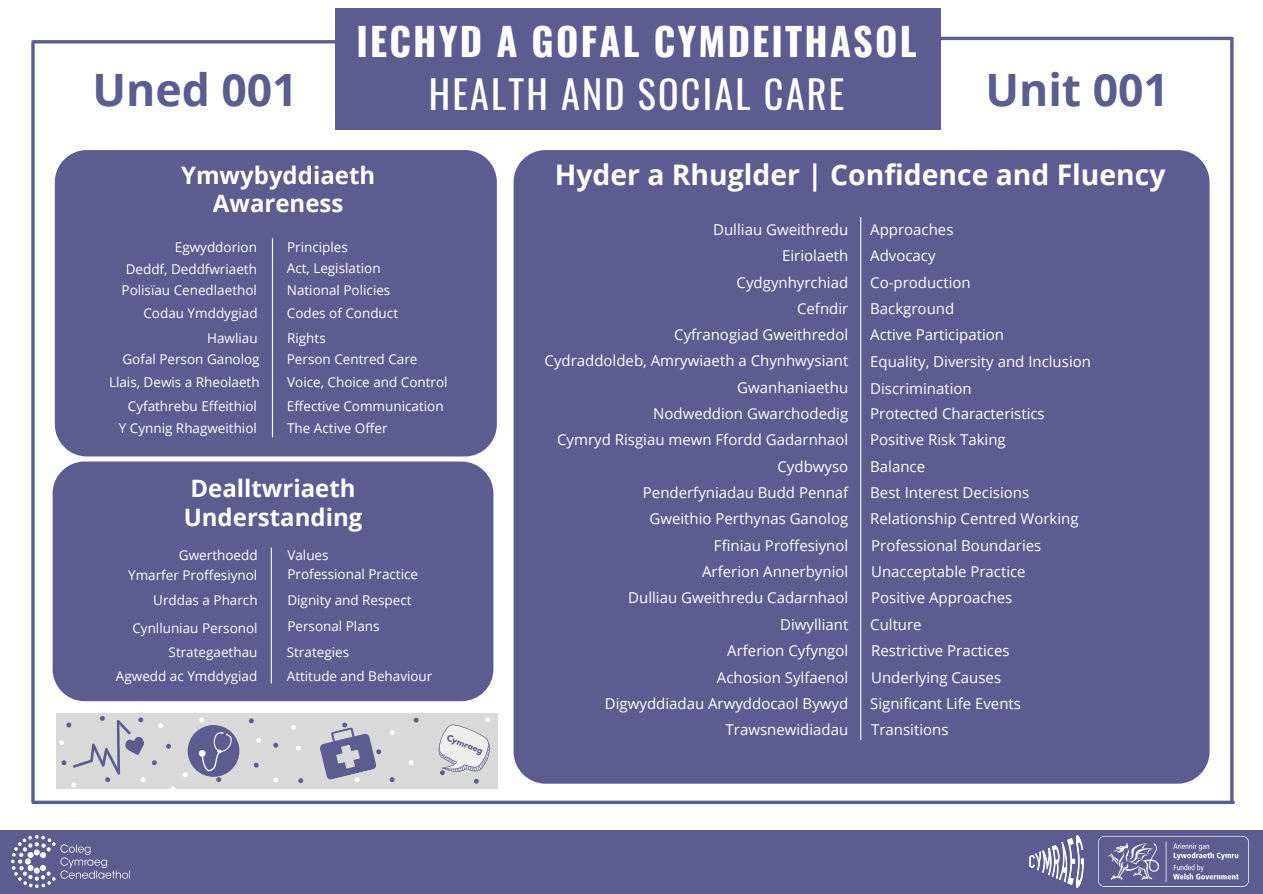
<style>
.page{position:relative;width:1263px;height:894px;background:#fff}
.page>*{position:absolute;margin:0;border:0;box-sizing:border-box;transform-origin:0 0}
.t1{font:700 44.55px "Open Sans";color:#5b5c8f}
.t2{font:700 38.25px "Oswald";letter-spacing:.055em;color:#fff}
.t3{font:38.25px "Oswald";letter-spacing:.055em;color:#fff}
.t4{font:700 28.35px "Open Sans";color:#fff}
.t5{font:700 24px/28px "Open Sans";color:#fff}
.t6{font:15px "Open Sans";color:#fff}
.t7{font:13.5px "Open Sans";color:#fff}
.t8{font:700 7.95px "League Spartan";color:#5b5c8f}
</style>
<div class="page">
<div style="left:0;top:830px;width:1263px;height:63px;background:#5b5c8f"></div>
<img style="left:12px;top:835px;width:118px;height:51px">
<img style="left:1098px;top:836px;width:151px;height:50px">
<img style="left:1030px;top:835px;width:53px;height:51px">
<hr style="left:33px;top:40px;width:336px;height:3px;background:#5b5c8f">
<hr style="left:916px;top:37px;width:316px;height:3px;background:#5b5c8f">
<svg style="left:31px;top:44px;width:4px;height:758px;background:#7474a0"></svg>
<hr style="left:1230px;top:40px;width:3px;height:762px;background:#5b5c8f">
<hr style="left:34px;top:800px;width:1199px;height:3px;background:#5b5c8f">
<div style="left:335px;top:8px;width:605px;height:122px;background:#5b5c8f"></div>
<div style="left:55px;top:150px;width:442px;height:306px;background:#5b5c8f"></div>
<hr style="left:272px;top:239px;width:1px;height:197px;background:#fff">
<div style="left:53px;top:461px;width:440px;height:240px;background:#5b5c8f"></div>
<hr style="left:271px;top:548px;width:1px;height:135px;background:#fff">
<div style="left:514px;top:150px;width:695px;height:633px;background:#5b5c8f"></div>
<hr style="left:860px;top:217px;width:1px;height:522px;background:#fff">
<div style="left:56px;top:713px;width:442px;height:75px;background:#d9d9d9"></div>
<svg style="left:249px;top:718px;width:5px;height:5px"></svg>
<svg style="left:254px;top:762px;width:5px;height:5px"></svg>
<svg style="left:273px;top:742px;width:5px;height:5px"></svg>
<svg style="left:414px;top:717px;width:5px;height:5px"></svg>
<svg style="left:256px;top:738px;width:5px;height:4px"></svg>
<svg style="left:273px;top:777px;width:5px;height:5px"></svg>
<svg style="left:199px;top:717px;width:5px;height:5px"></svg>
<svg style="left:409px;top:760px;width:5px;height:5px"></svg>
<svg style="left:183px;top:772px;width:5px;height:5px"></svg>
<svg style="left:320px;top:722px;width:61px;height:59px"></svg>
<svg style="left:390px;top:777px;width:5px;height:4px"></svg>
<svg style="left:291px;top:725px;width:5px;height:4px"></svg>
<svg style="left:216px;top:777px;width:5px;height:4px"></svg>
<div style="left:188px;top:724px;width:51px;height:52px;background:#5b5c8f;border-radius:50%"></div>
<svg style="left:198px;top:731px;width:41px;height:40px"></svg>
<svg style="left:390px;top:730px;width:5px;height:4px"></svg>
<svg style="left:438px;top:717px;width:53px;height:66px"></svg>
<svg style="left:298px;top:778px;width:5px;height:4px"></svg>
<svg style="left:296px;top:746px;width:5px;height:4px"></svg>
<svg style="left:59px;top:716px;width:116px;height:73px"></svg>
<p class="t2" style="left:357px;top:11px;width:562px">IECHYD A GOFAL CYMDEITHASOL</p>
<p class="t1" style="left:93px;top:58px;width:207px">Uned 001</p>
<p class="t3" style="left:429px;top:64px;width:417px">HEALTH AND SOCIAL CARE</p>
<p class="t1" style="left:985px;top:58px;width:185px">Unit 001</p>
<p class="t5" style="left:181px;top:161px;width:196px">Ymwybyddiaeth</p>
<p class="t5" style="left:213px;top:189px;width:132px">Awareness</p>
<p class="t7" style="left:175px;top:238px;width:84px">Egwyddorion</p>
<p class="t7" style="left:126px;top:259px;width:133px">Deddf, Deddfwriaeth</p>
<p class="t7" style="left:122px;top:280px;width:137px">Polisïau Cenedlaethol</p>
<p class="t7" style="left:143px;top:303px;width:116px">Codau Ymddygiad</p>
<p class="t7" style="left:207px;top:328px;width:52px">Hawliau</p>
<p class="t7" style="left:122px;top:350px;width:139px">Gofal Person Ganolog</p>
<p class="t7" style="left:109px;top:372px;width:152px">Llais, Dewis a Rheolaeth</p>
<p class="t7" style="left:128px;top:396px;width:131px">Cyfathrebu Effeithiol</p>
<p class="t7" style="left:119px;top:418px;width:140px">Y Cynnig Rhagweithiol</p>
<p class="t7" style="left:287px;top:238px;width:62px">Principles</p>
<p class="t7" style="left:287px;top:258px;width:95px">Act, Legislation</p>
<p class="t7" style="left:287px;top:280px;width:105px">National Policies</p>
<p class="t7" style="left:287px;top:303px;width:113px">Codes of Conduct</p>
<p class="t7" style="left:287px;top:328px;width:40px">Rights</p>
<p class="t7" style="left:287px;top:350px;width:132px">Person Centred Care</p>
<p class="t7" style="left:287px;top:396px;width:158px">Effective Communication</p>
<p class="t7" style="left:287px;top:418px;width:102px">The Active Offer</p>
<p class="t7" style="left:287px;top:372px;width:162px">Voice, Choice and Control</p>
<p class="t5" style="left:184px;top:474px;width:180px">Dealltwriaeth<br>Understanding</p>
<p class="t7" style="left:179px;top:545px;width:80px">Gwerthoedd</p>
<p class="t7" style="left:128px;top:565px;width:131px">Ymarfer Proffesiynol</p>
<p class="t7" style="left:153px;top:590px;width:106px">Urddas a Pharch</p>
<p class="t7" style="left:287px;top:545px;width:43px">Values</p>
<p class="t7" style="left:287px;top:565px;width:132px">Professional Practice</p>
<p class="t7" style="left:287px;top:590px;width:126px">Dignity and Respect</p>
<p class="t7" style="left:132px;top:618px;width:127px">Cynlluniau Personol</p>
<p class="t7" style="left:169px;top:642px;width:90px">Strategaethau</p>
<p class="t7" style="left:116px;top:666px;width:143px">Agwedd ac Ymddygiad</p>
<p class="t7" style="left:287px;top:616px;width:94px">Personal Plans</p>
<p class="t7" style="left:287px;top:642px;width:64px">Strategies</p>
<p class="t7" style="left:287px;top:666px;width:147px">Attitude and Behaviour</p>
<p class="t8" style="left:449px;top:732px;width:40px;rotate:23deg">Cymraeg</p>
<p class="t4" style="left:555px;top:154px;width:612px">Hyder a Rhuglder | Confidence and Fluency</p>
<p class="t6" style="left:713px;top:219px;width:137px">Dulliau Gweithredu</p>
<p class="t6" style="left:782px;top:245px;width:68px">Eiriolaeth</p>
<p class="t6" style="left:737px;top:271px;width:113px">Cydgynhyrchiad</p>
<p class="t6" style="left:797px;top:298px;width:53px">Cefndir</p>
<p class="t6" style="left:674px;top:323px;width:176px">Cyfranogiad Gweithredol</p>
<p class="t6" style="left:544px;top:350px;width:305px">Cydraddoldeb, Amrywiaeth a Chynhwysiant</p>
<p class="t6" style="left:737px;top:377px;width:113px">Gwanhaniaethu</p>
<p class="t6" style="left:870px;top:219px;width:85px">Approaches</p>
<p class="t6" style="left:870px;top:245px;width:67px">Advocacy</p>
<p class="t6" style="left:870px;top:271px;width:102px">Co-production</p>
<p class="t6" style="left:870px;top:298px;width:86px">Background</p>
<p class="t6" style="left:870px;top:324px;width:135px">Active Participation</p>
<p class="t6" style="left:870px;top:351px;width:222px">Equality, Diversity and Inclusion</p>
<p class="t6" style="left:870px;top:378px;width:103px">Discrimination</p>
<p class="t6" style="left:870px;top:403px;width:176px">Protected Characteristics</p>
<p class="t6" style="left:870px;top:429px;width:137px">Positive Risk Taking</p>
<p class="t6" style="left:870px;top:456px;width:56px">Balance</p>
<p class="t6" style="left:870px;top:481px;width:161px">Best Interest Decisions</p>
<p class="t6" style="left:870px;top:508px;width:210px">Relationship Centred Working</p>
<p class="t6" style="left:871px;top:534px;width:172px">Professional Boundaries</p>
<p class="t6" style="left:871px;top:560px;width:156px">Unacceptable Practice</p>
<p class="t6" style="left:870px;top:613px;width:53px">Culture</p>
<p class="t6" style="left:653px;top:402px;width:197px">Nodweddion Gwarchodedig</p>
<p class="t6" style="left:557px;top:429px;width:293px">Cymryd Risgiau mewn Ffordd Gadarnhaol</p>
<p class="t6" style="left:777px;top:456px;width:72px">Cydbwyso</p>
<p class="t6" style="left:643px;top:481px;width:207px">Penderfyniadau Budd Pennaf</p>
<p class="t6" style="left:649px;top:508px;width:200px">Gweithio Perthynas Ganolog</p>
<p class="t6" style="left:714px;top:534px;width:136px">Ffiniau Proffesiynol</p>
<p class="t6" style="left:702px;top:560px;width:148px">Arferion Annerbyniol</p>
<p class="t6" style="left:780px;top:613px;width:70px">Diwylliant</p>
<p class="t6" style="left:628px;top:587px;width:222px">Dulliau Gweithredu Cadarnhaol</p>
<p class="t6" style="left:871px;top:587px;width:143px">Positive Approaches</p>
<p class="t6" style="left:871px;top:640px;width:140px">Restrictive Practices</p>
<p class="t6" style="left:871px;top:666px;width:131px">Underlying Causes</p>
<p class="t6" style="left:870px;top:692px;width:152px">Significant Life Events</p>
<p class="t6" style="left:871px;top:719px;width:79px">Transitions</p>
<p class="t6" style="left:727px;top:640px;width:123px">Arferion Cyfyngol</p>
<p class="t6" style="left:605px;top:692px;width:245px">Digwyddiadau Arwyddocaol Bywyd</p>
<p class="t6" style="left:717px;top:666px;width:133px">Achosion Sylfaenol</p>
<p class="t6" style="left:726px;top:719px;width:124px">Trawsnewidiadau</p>
</div>
